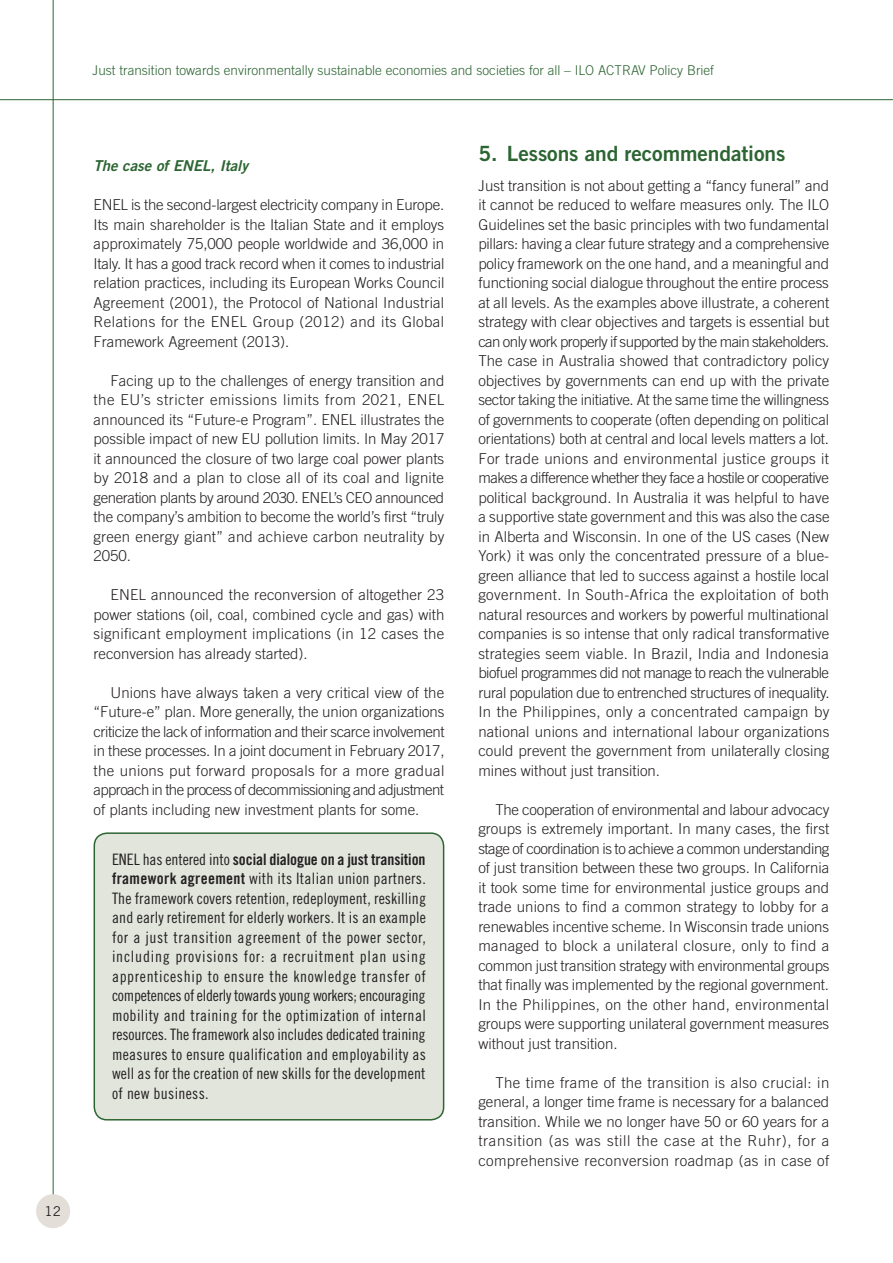
<style>
.page{position:relative;width:893px;height:1263px;background:#fff}
.page>*{position:absolute;margin:0;border:0;box-sizing:border-box;transform-origin:0 0}
.t1{font:21px "Trade Gothic Bold Two";letter-spacing:-.005em;color:#2c6532}
.t2{font:15.75px/19.5px "Trade Gothic Cond Eighteen";letter-spacing:.01em;color:#231f20;text-align:justify}
.t3{font:15.75px "Trade Gothic Bold Cond Twenty";letter-spacing:-.005em;color:#231f20}
.t4{font:300 15px/19.5px "Trade Gothic";color:#231f20;text-align:justify}
.t5{font:italic 15px "Trade Gothic Bold Two";color:#2c6532}
.t6{font:300 13.5px "Trade Gothic";color:#2c6532}
.t7{font:13.5px "Trade Gothic";color:#231f20}
.s1{font-family:"Trade Gothic Cond Eighteen"}
.s2{font-family:"Trade Gothic Bold Cond Twenty"}
</style>
<div class="page">
<hr style="left:0;top:99px;width:893px;height:1px;background:#2c6532">
<hr style="left:53px;top:0;width:1px;height:1195px;background:#2c6532">
<div style="left:36px;top:1194px;width:34px;height:34px;background:#e3ded8;border-radius:50%"></div>
<div style="left:94px;top:833px;width:350px;height:287px;background:#e1e5dc;border-radius:13px"></div>
<div style="left:94px;top:832px;width:350px;height:288px;border:2px solid #2c6532;border-radius:13px"></div>
<p class="t7" style="left:45px;top:1203px;width:18px">12</p>
<p class="t6" style="left:92px;top:63px;width:623px">Just transition towards environmentally sustainable economies and societies for all – ILO ACTRAV Policy Brief</p>
<p class="t5" style="left:94px;top:156px;width:156px">The case of ENEL, Italy</p>
<p class="t4" style="left:94px;top:195px;width:352px">ENEL is the second-largest electricity company in Europe.<br>Its main shareholder is the Italian State and it employs approximately 75,000 people worldwide and 36,000 in Italy. It has a good track record when it comes to industrial relation practices, including its European Works Council Agreement (2001), the Protocol of National Industrial Relations for the ENEL Group (2012) and its Global Framework Agreement (2013).</p>
<p class="t4" style="left:94px;top:370px;width:352px;text-indent:17px">Facing up to the challenges of energy transition and the EU’s stricter emissions limits from 2021, ENEL announced its “Future-e Program”. ENEL illustrates the possible impact of new EU pollution limits. In May 2017 it announced the closure of two large coal power plants by 2018 and a plan to close all of its coal and lignite generation plants by around 2030. ENEL’s CEO announced the company’s ambition to become the world’s first “truly green energy giant” and achieve carbon neutrality by 2050.</p>
<p class="t4" style="left:94px;top:585px;width:352px;text-indent:17px">ENEL announced the reconversion of altogether 23 power stations (oil, coal, combined cycle and gas) with significant employment implications (in 12 cases the reconversion has already started).</p>
<p class="t4" style="left:94px;top:682px;width:353px;text-indent:17px">Unions have always taken a very critical view of the “Future-e” plan. More generally, the union organizations criticize the lack of information and their scarce involvement in these processes. In a joint document in February 2017, the unions put forward proposals for a more gradual approach in the process of decommissioning and adjustment of plants including new investment plants for some.</p>
<p class="t3" style="left:112px;top:849px;width:315px"><span class="s1">ENEL has entered into</span> social dialogue on a just transition</p>
<p class="t2" style="left:112px;top:869px;width:315px"><span class="s2">framework agreement</span> with its Italian union partners.<br>The framework covers retention, redeployment, reskilling and early retirement for elderly workers. It is an example for a just transition agreement of the power sector, including provisions for: a recruitment plan using apprenticeship to ensure the knowledge transfer of competences of elderly towards young workers; encouraging mobility and training for the optimization of internal resources. The framework also includes dedicated training measures to ensure qualification and employability as well as for the creation of new skills for the development of new business.</p>
<h1 class="t1" style="left:478px;top:140px;width:308px">5. Lessons and recommendations</h1>
<p class="t4" style="left:478px;top:175px;width:353px">Just transition is not about getting a “fancy funeral” and it cannot be reduced to welfare measures only. The ILO Guidelines set the basic principles with two fundamental pillars: having a clear future strategy and a comprehensive policy framework on the one hand, and a meaningful and functioning social dialogue throughout the entire process at all levels. As the examples above illustrate, a coherent strategy with clear objectives and targets is essential but can only work properly if supported by the main stakeholders.<br>The case in Australia showed that contradictory policy objectives by governments can end up with the private sector taking the initiative. At the same time the willingness of governments to cooperate (often depending on political orientations) both at central and local levels matters a lot.<br>For trade unions and environmental justice groups it makes a difference whether they face a hostile or cooperative political background. In Australia it was helpful to have a supportive state government and this was also the case in Alberta and Wisconsin. In one of the US cases (New York) it was only the concentrated pressure of a blue&shy;green alliance that led to success against a hostile local government. In South-Africa the exploitation of both natural resources and workers by powerful multinational companies is so intense that only radical transformative strategies seem viable. In Brazil, India and Indonesia biofuel programmes did not manage to reach the vulnerable rural population due to entrenched structures of inequality.<br>In the Philippines, only a concentrated campaign by national unions and international labour organizations could prevent the government from unilaterally closing mines without just transition.</p>
<p class="t4" style="left:478px;top:799px;width:353px;text-indent:17px">The cooperation of environmental and labour advocacy groups is extremely important. In many cases, the first stage of coordination is to achieve a common understanding of just transition between these two groups. In California it took some time for environmental justice groups and trade unions to find a common strategy to lobby for a renewables incentive scheme. In Wisconsin trade unions managed to block a unilateral closure, only to find a common just transition strategy with environmental groups that finally was implemented by the regional government.<br>In the Philippines, on the other hand, environmental groups were supporting unilateral government measures without just transition.</p>
<p class="t4" style="left:478px;top:1072px;width:352px;text-indent:17px">The time frame of the transition is also crucial: in general, a longer time frame is necessary for a balanced transition. While we no longer have 50 or 60 years for a transition (as was still the case at the Ruhr), for a comprehensive reconversion roadmap (as in case of</p>
</div>
